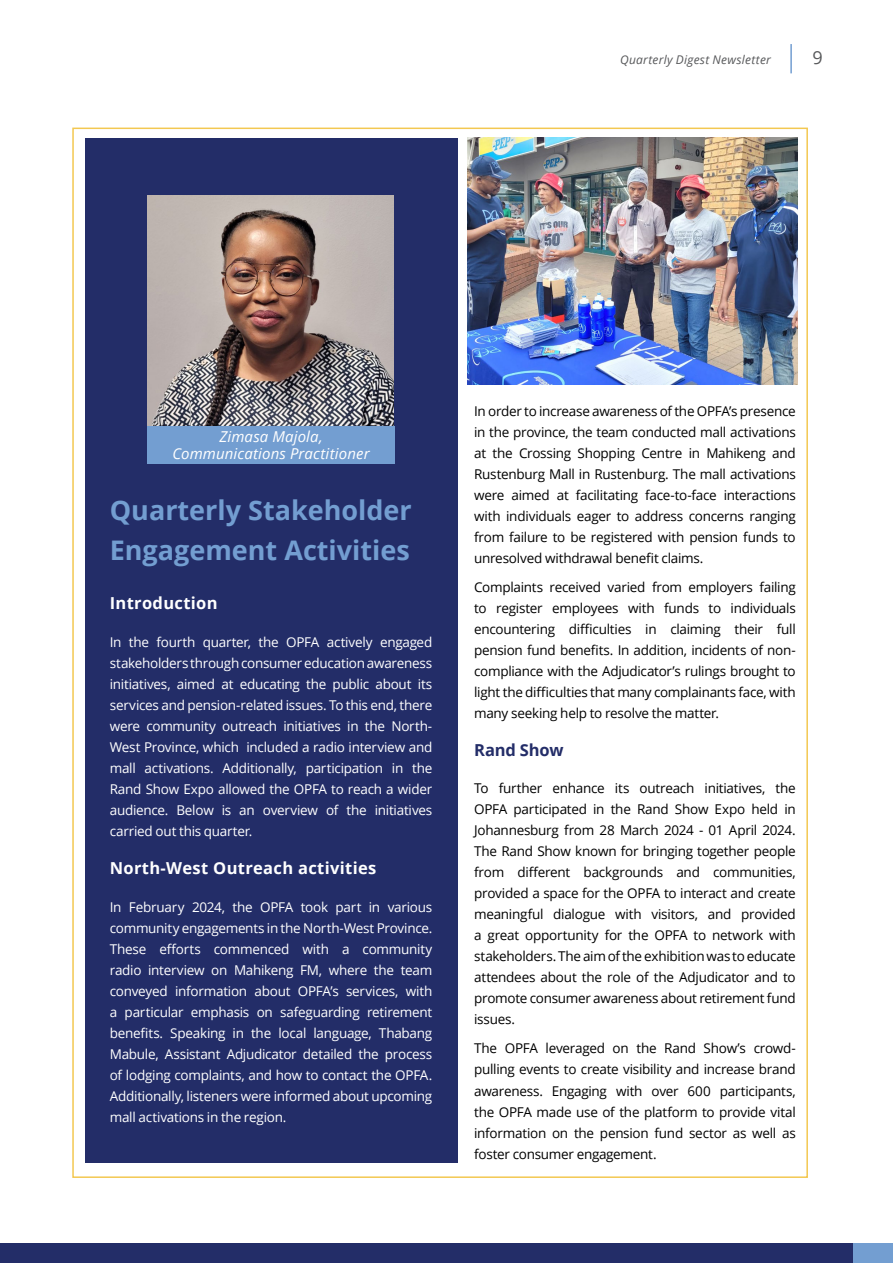
<style>
.page{position:relative;width:893px;height:1263px;background:#fff}
.page>*{position:absolute;margin:0;border:0;box-sizing:border-box;transform-origin:0 0}
.t1{font:700 27px/40px "Open Sans";color:#739ed1}
.t2{font:18px "Open Sans";color:#58595b}
.t3{font:700 16.5px "Open Sans";letter-spacing:.02em;color:#fff}
.t4{font:700 16.5px "Open Sans";letter-spacing:-.01em;color:#232d68}
.t5{font:italic 15px/16.5px "Open Sans";letter-spacing:.01em;color:#fff;text-align:center}
.t6{font:13.5px/21px "Open Sans";letter-spacing:-.02em;color:#000;text-align:justify}
.t7{font:13.5px/21px "Open Sans";letter-spacing:-.02em;color:#fff;text-align:justify}
.t8{font:italic 12px "Open Sans";letter-spacing:.025em;color:#58595b}
</style>
<div class="page">
<div style="left:85px;top:138px;width:372px;height:1025px;background:#232d68"></div>
<img style="left:467px;top:138px;width:331px;height:247px">
<img style="left:147px;top:196px;width:247px;height:230px">
<div style="left:147px;top:426px;width:248px;height:38px;background:#739ed1"></div>
<div style="left:0;top:1243px;width:893px;height:20px;background:#739ed1"></div>
<div style="left:0;top:1243px;width:852px;height:20px;background:#232d68"></div>
<hr style="left:790px;top:44px;width:2px;height:29px;background:#739ed1">
<p class="t8" style="left:620px;top:51px;width:152px">Quarterly Digest Newsletter</p>
<h2 class="t2" style="left:813px;top:45px;width:12px">9</h2>
<p class="t5" style="left:172px;top:428px;width:199px">Zimasa Majola,<br>Communications Practitioner</p>
<h1 class="t1" style="left:110px;top:490px;width:303px">Quarterly Stakeholder<br>Engagement Activities</h1>
<p class="t3" style="left:110px;top:591px;width:109px">Introduction</p>
<p class="t7" style="left:110px;top:631px;width:324px">In the fourth quarter, the OPFA actively engaged stakeholders through consumer education awareness initiatives, aimed at educating the public about its services and pension-related issues. To this end, there were community outreach initiatives in the North-West Province, which included a radio interview and mall activations. Additionally, participation in the Rand Show Expo allowed the OPFA to reach a wider audience. Below is an overview of the initiatives carried out this quarter.</p>
<p class="t3" style="left:110px;top:856px;width:268px">North-West Outreach activities</p>
<p class="t7" style="left:110px;top:896px;width:324px">In February 2024, the OPFA took part in various community engagements in the North-West Province.<br>These efforts commenced with a community radio interview on Mahikeng FM, where the team conveyed information about OPFA’s services, with a particular emphasis on safeguarding retirement benefits. Speaking in the local language, Thabang Mabule, Assistant Adjudicator detailed the process of lodging complaints, and how to contact the OPFA.<br>Additionally, listeners were informed about upcoming mall activations in the region.</p>
<p class="t6" style="left:474px;top:400px;width:323px">In order to increase awareness of the OPFA’s presence in the province, the team conducted mall activations at the Crossing Shopping Centre in Mahikeng and Rustenburg Mall in Rustenburg. The mall activations were aimed at facilitating face-to-face interactions with individuals eager to address concerns ranging from failure to be registered with pension funds to unresolved withdrawal benefit claims.</p>
<p class="t6" style="left:474px;top:577px;width:323px">Complaints received varied from employers failing to register employees with funds to individuals encountering difficulties in claiming their full pension fund benefits. In addition, incidents of non&shy;compliance with the Adjudicator’s rulings brought to light the difficulties that many complainants face, with many seeking help to resolve the matter.</p>
<p class="t4" style="left:474px;top:739px;width:91px">Rand Show</p>
<p class="t6" style="left:474px;top:777px;width:323px">To further enhance its outreach initiatives, the OPFA participated in the Rand Show Expo held in Johannesburg from 28 March 2024 - 01 April 2024.<br>The Rand Show known for bringing together people from different backgrounds and communities, provided a space for the OPFA to interact and create meaningful dialogue with visitors, and provided a great opportunity for the OPFA to network with stakeholders. The aim of the exhibition was to educate attendees about the role of the Adjudicator and to promote consumer awareness about retirement fund issues.</p>
<p class="t6" style="left:474px;top:1038px;width:323px">The OPFA leveraged on the Rand Show’s crowd&shy;pulling events to create visibility and increase brand awareness. Engaging with over 600 participants, the OPFA made use of the platform to provide vital information on the pension fund sector as well as foster consumer engagement.</p>
</div>
